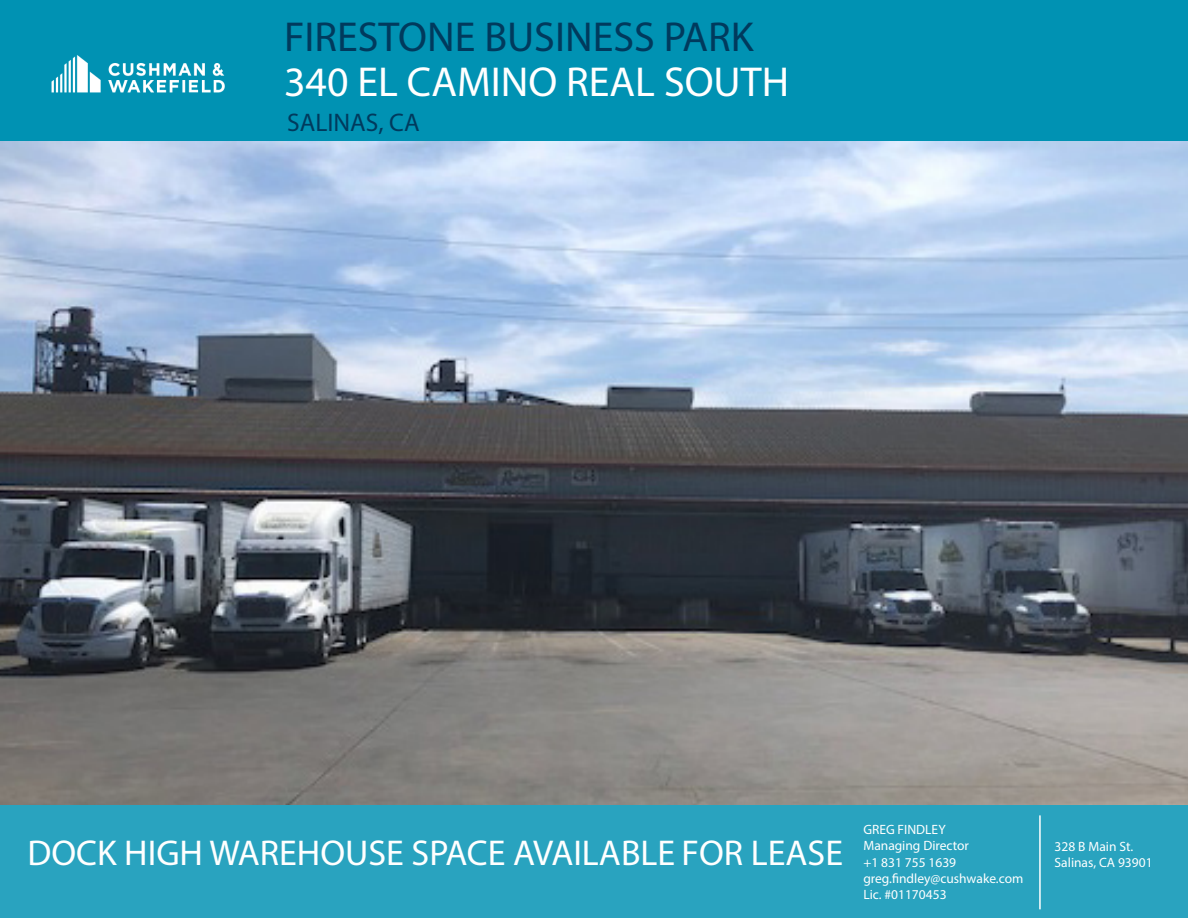
<style>
.page{position:relative;width:1188px;height:918px;background:#fff}
.page>*{position:absolute;margin:0;border:0;box-sizing:border-box;transform-origin:0 0}
.t1{font:42px "Myriad Pro";color:#003a5d}
.t2{font:42px "Myriad Pro";color:#fff}
.t3{font:36px "Myriad Pro";color:#fff}
.t4{font:25.5px "Myriad Pro";color:#003a5d}
.t5{font:13.5px "Myriad Pro";color:#fff}
</style>
<div class="page">
<div style="left:0;top:802px;width:1188px;height:116px;background:#29a3bf"></div>
<div style="left:0;top:0;width:1188px;height:144px;background:#0092b3"></div>
<hr style="left:1039px;top:815px;width:2px;height:94px;background:#fff">
<img style="left:51px;top:55px;width:174px;height:38px">
<img style="left:0;top:141px;width:1188px;height:664px">
<p class="t1" style="left:284px;top:11px;width:471px">FIRESTONE BUSINESS PARK</p>
<p class="t2" style="left:284px;top:56px;width:507px">340 EL CAMINO REAL SOUTH</p>
<p class="t4" style="left:287px;top:106px;width:134px">SALINAS, CA</p>
<p class="t3" style="left:27px;top:830px;width:817px">DOCK HIGH WAREHOUSE SPACE AVAILABLE FOR LEASE</p>
<p class="t5" style="left:863px;top:821px;width:84px">GREG FINDLEY</p>
<p class="t5" style="left:863px;top:838px;width:107px">Managing Director</p>
<p class="t5" style="left:863px;top:854px;width:94px">+1 831 755 1639</p>
<p class="t5" style="left:863px;top:870px;width:161px">greg.findley@cushwake.com</p>
<p class="t5" style="left:863px;top:886px;width:85px">Lic. #01170453</p>
<p class="t5" style="left:1055px;top:838px;width:80px">328 B Main St.</p>
<p class="t5" style="left:1055px;top:854px;width:100px">Salinas, CA 93901</p>
</div>
